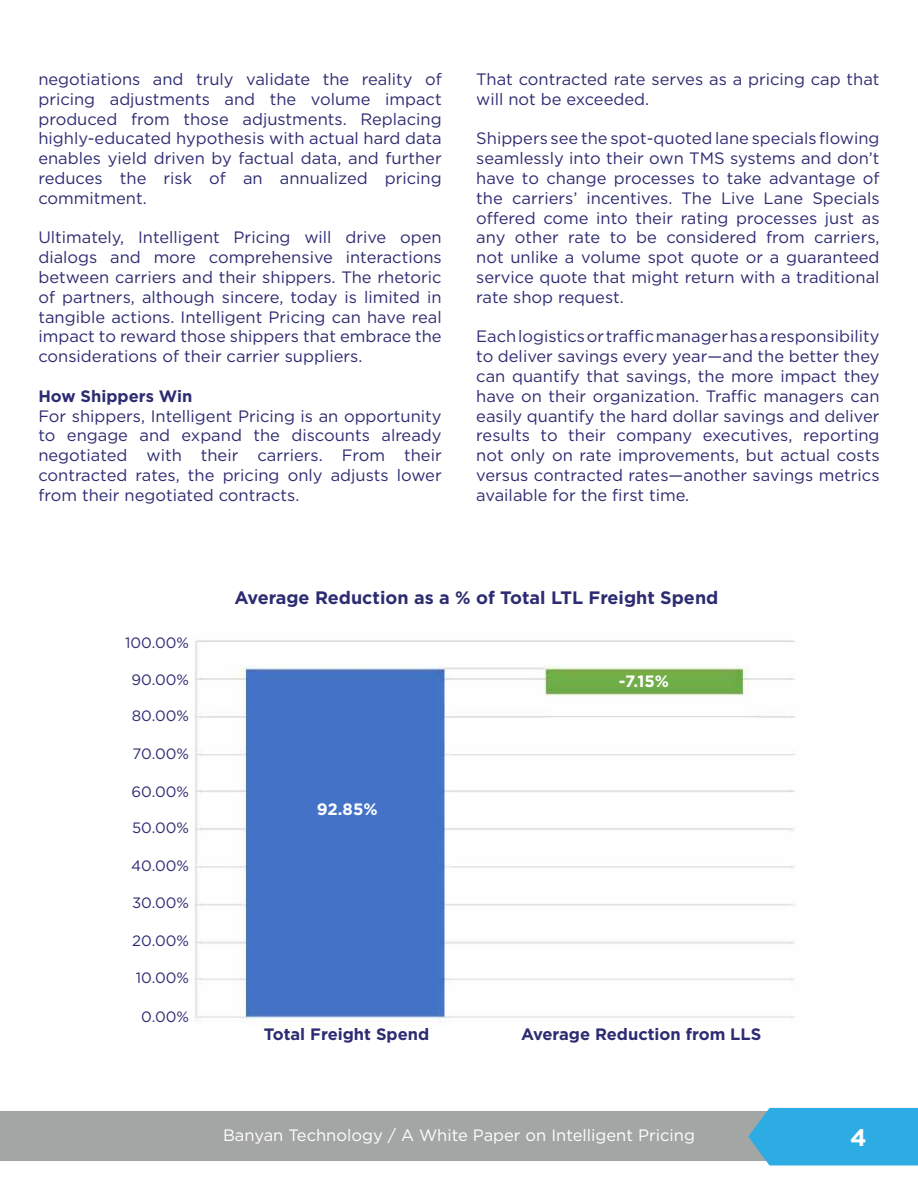
<style>
.page{position:relative;width:918px;height:1188px;background:#fff}
.page>*{position:absolute;margin:0;border:0;box-sizing:border-box;transform-origin:0 0}
.t1{font:700 24px "Gotham";color:#fff}
.t2{font:700 18px "Gotham";color:#2d2c72}
.t3{font:16.5px/19.8px "Gotham";color:#2d2c72;text-align:justify}
.t4{font:700 16.5px "Gotham";color:#2d2c72}
.t5{font:16.5px "Gotham";color:#fff}
.t6{font:700 16.5px "Gotham";color:#fff}
.t7{font:15px "Gotham";color:#2d2c72}
</style>
<div class="page">
<div style="left:0;top:1111px;width:918px;height:50px;background:#a4a5a5"></div>
<svg style="left:748px;top:1108px;width:170px;height:58px;background:#37addf"></svg>
<img style="left:194px;top:640px;width:601px;height:383px">
<p class="t3" style="left:38px;top:69px;width:405px">negotiations and truly validate the reality of pricing adjustments and the volume impact produced from those adjustments. Replacing highly-educated hypothesis with actual hard data enables yield driven by factual data, and further reduces the risk of an annualized pricing commitment.</p>
<p class="t3" style="left:38px;top:227px;width:405px">Ultimately, Intelligent Pricing will drive open dialogs and more comprehensive interactions between carriers and their shippers. The rhetoric of partners, although sincere, today is limited in tangible actions. Intelligent Pricing can have real impact to reward those shippers that embrace the considerations of their carrier suppliers.</p>
<p class="t4" style="left:38px;top:385px;width:156px">How Shippers Win</p>
<p class="t3" style="left:38px;top:406px;width:405px">For shippers, Intelligent Pricing is an opportunity to engage and expand the discounts already negotiated with their carriers. From their contracted rates, the pricing only adjusts lower from their negotiated contracts.</p>
<p class="t3" style="left:476px;top:69px;width:405px">That contracted rate serves as a pricing cap that will not be exceeded.</p>
<p class="t3" style="left:476px;top:128px;width:405px">Shippers see the spot-quoted lane specials flowing seamlessly into their own TMS systems and don’t have to change processes to take advantage of the carriers’ incentives. The Live Lane Specials offered come into their rating processes just as any other rate to be considered from carriers, not unlike a volume spot quote or a guaranteed service quote that might return with a traditional rate shop request.</p>
<p class="t3" style="left:476px;top:326px;width:405px">Each logistics or traffic manager has a responsibility to deliver savings every year—and the better they can quantify that savings, the more impact they have on their organization. Traffic managers can easily quantify the hard dollar savings and deliver results to their company executives, reporting not only on rate improvements, but actual costs versus contracted rates—another savings metrics available for the first time.</p>
<p class="t7" style="left:125px;top:633px;width:65px">100.00%</p>
<p class="t7" style="left:132px;top:670px;width:59px">90.00%</p>
<p class="t7" style="left:132px;top:706px;width:59px">80.00%</p>
<p class="t7" style="left:133px;top:744px;width:58px">70.00%</p>
<p class="t7" style="left:132px;top:782px;width:59px">60.00%</p>
<p class="t7" style="left:132px;top:818px;width:58px">50.00%</p>
<p class="t7" style="left:131px;top:856px;width:59px">40.00%</p>
<p class="t7" style="left:132px;top:893px;width:58px">30.00%</p>
<p class="t7" style="left:132px;top:931px;width:58px">20.00%</p>
<p class="t7" style="left:136px;top:968px;width:55px">10.00%</p>
<p class="t7" style="left:141px;top:1008px;width:49px">0.00%</p>
<p class="t2" style="left:235px;top:586px;width:485px">Average Reduction as a % of Total LTL Freight Spend</p>
<p class="t6" style="left:317px;top:798px;width:62px">92.85%</p>
<p class="t6" style="left:619px;top:670px;width:52px">-7.15%</p>
<p class="t4" style="left:264px;top:1023px;width:167px">Total Freight Spend</p>
<p class="t4" style="left:521px;top:1023px;width:242px">Average Reduction from LLS</p>
<p class="t5" style="left:223px;top:1124px;width:473px">Banyan Technology / A White Paper on Intelligent Pricing</p>
<h1 class="t1" style="left:850px;top:1122px;width:18px">4</h1>
</div>
